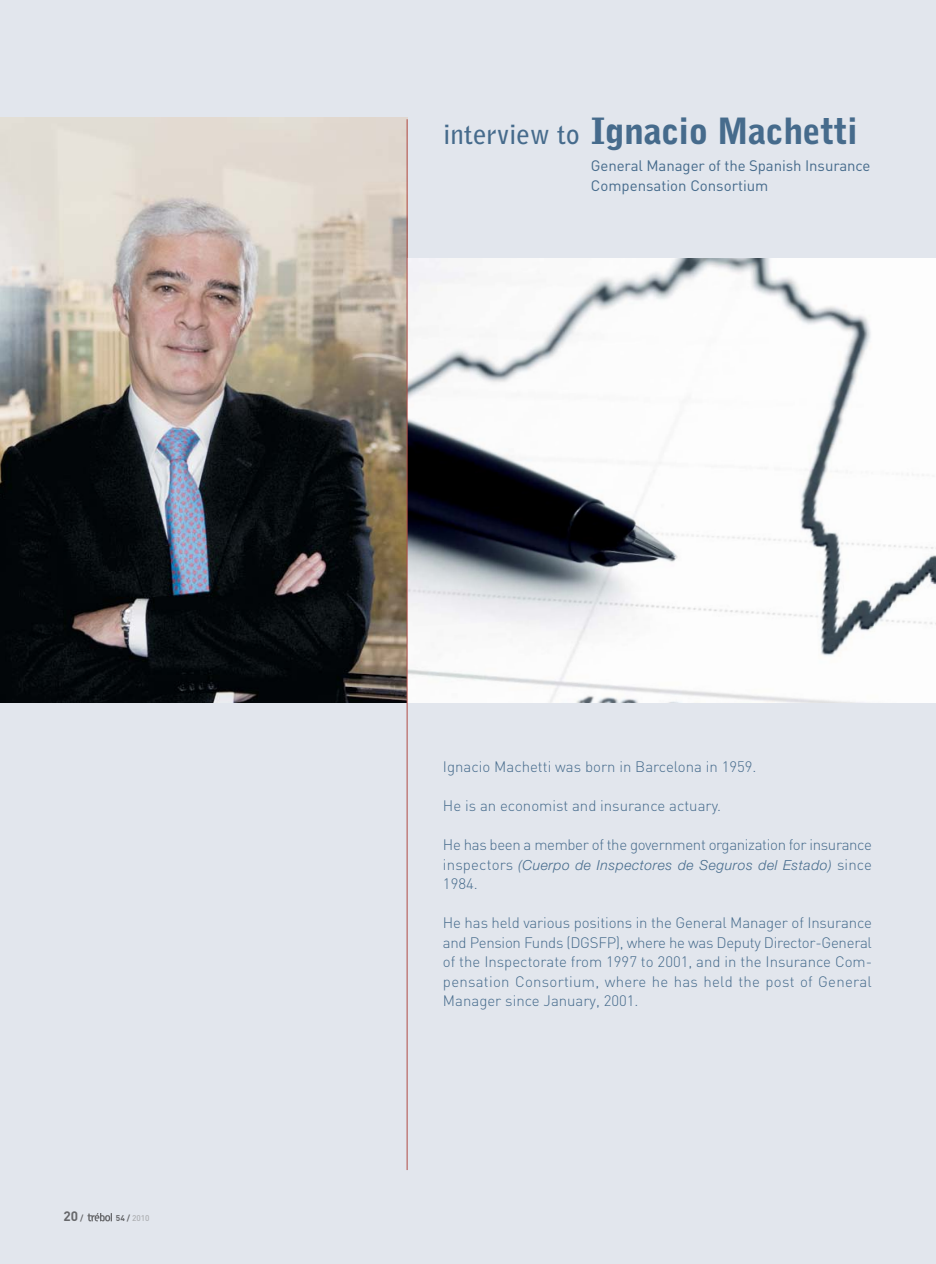
<style>
.page{position:relative;width:936px;height:1264px;background:#e2e6ed}
.page>*{position:absolute;margin:0;border:0;box-sizing:border-box;transform-origin:0 0}
.t1{font:900 36px "Bell Gothic Std";letter-spacing:-.015em;color:#466b8c}
.t2{font:700 27px "Bell Gothic Std";color:#466b8c}
.t3{font:300 15px/19.5px "DIN";color:#466b8c;text-align:justify}
.t4{font:15px/19.5px "DIN";letter-spacing:-.005em;color:#466b8c}
.t5{font:300 15px "DIN";letter-spacing:-.02em;color:#466b8c}
.t6{font:italic 300 13.8px "Helvetica Neue";letter-spacing:.04em;color:#466b8c}
.t7{font:700 13.5px "DIN";color:#67686b}
.t8{font:500 8.25px "DIN";color:#aeb0b3}
.s1{font-size:8.25px}
.s2{font-weight:700;color:#67686b}
.s3{font-family:"DIN";font-style:normal;font-size:15px}
</style>
<div class="page">
<img style="left:87px;top:1213px;width:25px;height:9px">
<img style="left:0;top:118px;width:407px;height:585px">
<img style="left:408px;top:258px;width:528px;height:445px">
<hr style="left:407px;top:119px;width:1px;height:1051px;background:#af4a45">
<p class="t7" style="left:64px;top:1211px;width:21px">20 <span class="s1">/</span></p>
<p class="t8" style="left:116px;top:1215px;width:35px"><span class="s2">54 /</span> 2010</p>
<h2 class="t2" style="left:443px;top:124px;width:138px">interview to</h2>
<h1 class="t1" style="left:591px;top:117px;width:267px">Ignacio Machetti</h1>
<p class="t4" style="left:591px;top:158px;width:281px">General Manager of the Spanish Insurance<br>Compensation Consortium</p>
<p class="t3" style="left:443px;top:759px;width:315px">Ignacio Machetti was born in Barcelona in 1959.</p>
<p class="t3" style="left:443px;top:798px;width:280px">He is an economist and insurance actuary.</p>
<p class="t5" style="left:443px;top:839px;width:430px">He has been a member of the government organization for insurance</p>
<p class="t6" style="left:443px;top:860px;width:430px"><span class="s3">inspectors</span> (Cuerpo de Inspectores de Seguros del Estado) <span class="s3">since</span></p>
<p class="t3" style="left:443px;top:876px;width:36px">1984.</p>
<p class="t3" style="left:443px;top:915px;width:431px">He has held various positions in the General Manager of Insurance and Pension Funds (DGSFP), where he was Deputy Director-General of the Inspectorate from 1997 to 2001, and in the Insurance Com&shy;pensation Consortium, where he has held the post of General Manager since January, 2001.</p>
</div>
